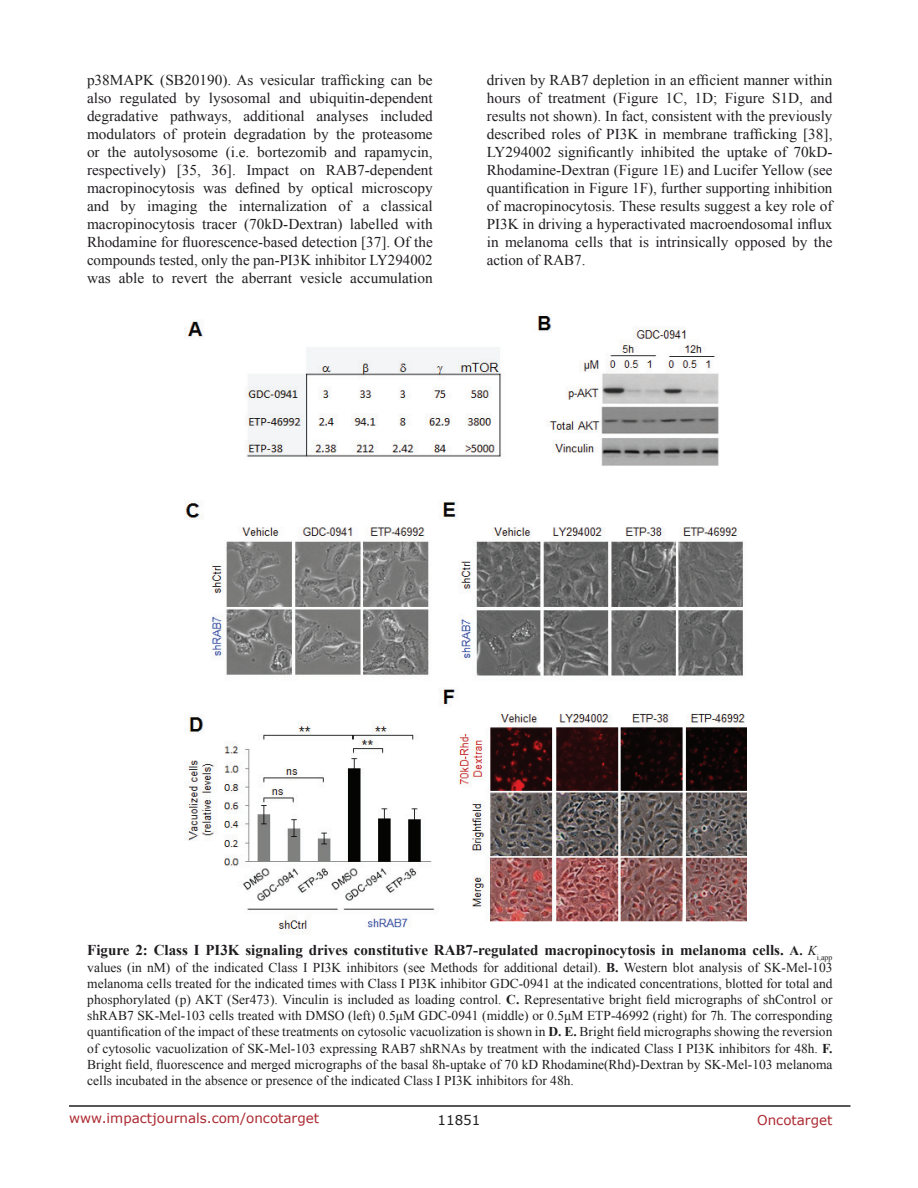
<style>
.page{position:relative;width:918px;height:1188px;background:#fff}
.page>*{position:absolute;margin:0;border:0;box-sizing:border-box;transform-origin:0 0}
.t1{font:15px/18px "Times New Roman";color:#201d20;text-align:justify}
.t2{font:700 15px "Times New Roman";color:#201d20}
.t3{font:13.5px/16.2px "Times New Roman";color:#201d20;text-align:justify}
.t4{font:13.5px "Verdana";color:#ac2830}
.t5{font:13.5px "Verdana";color:#201d20}
.s1{font-size:13.5px}
.s2{font-weight:400;font-style:italic;font-size:13.5px}
.s3{font-weight:700}
</style>
<div class="page">
<hr style="left:69px;top:1105px;width:781px;height:2px;background:#231f20">
<img style="left:185px;top:315px;width:561px;height:619px">
<p class="t1" style="left:87px;top:71px;width:347px">p38MAPK (SB20190). As vesicular trafficking can be also regulated by lysosomal and ubiquitin-dependent degradative pathways, additional analyses included modulators of protein degradation by the proteasome or the autolysosome (i.e. bortezomib and rapamycin, respectively) [35, 36]. Impact on RAB7-dependent macropinocytosis was defined by optical microscopy and by imaging the internalization of a classical macropinocytosis tracer (70kD-Dextran) labelled with Rhodamine for fluorescence-based detection [37]. Of the compounds tested, only the pan-PI3K inhibitor LY294002 was able to revert the aberrant vesicle accumulation</p>
<p class="t1" style="left:487px;top:71px;width:347px">driven by RAB7 depletion in an efficient manner within hours of treatment (Figure 1C, 1D; Figure S1D, and results not shown). In fact, consistent with the previously described roles of PI3K in membrane trafficking [38], LY294002 significantly inhibited the uptake of 70kD-Rhodamine-Dextran (Figure 1E) and Lucifer Yellow (see quantification in Figure 1F), further supporting inhibition of macropinocytosis. These results suggest a key role of PI3K in driving a hyperactivated macroendosomal influx in melanoma cells that is intrinsically opposed by the action of RAB7.</p>
<p class="t2" style="left:87px;top:940px;width:747px">Figure 2: Class I PI3K signaling drives constitutive RAB7-regulated macropinocytosis in melanoma cells. <span class="s1">A.</span> <span class="s2">K</span><sub>i,app</sub></p>
<p class="t3" style="left:87px;top:959px;width:747px">values (in nM) of the indicated Class I PI3K inhibitors (see Methods for additional detail). <span class="s3">B.</span> Western blot analysis of SK-Mel-103 melanoma cells treated for the indicated times with Class I PI3K inhibitor GDC-0941 at the indicated concentrations, blotted for total and phosphorylated (p) AKT (Ser473). Vinculin is included as loading control. <span class="s3">C.</span> Representative bright field micrographs of shControl or shRAB7 SK-Mel-103 cells treated with DMSO (left) 0.5μM GDC-0941 (middle) or 0.5μM ETP-46992 (right) for 7h. The corresponding quantification of the impact of these treatments on cytosolic vacuolization is shown in <span class="s3">D. E.</span> Bright field micrographs showing the reversion of cytosolic vacuolization of SK-Mel-103 expressing RAB7 shRNAs by treatment with the indicated Class I PI3K inhibitors for 48h. <span class="s3">F.<br></span>Bright field, fluorescence and merged micrographs of the basal 8h-uptake of 70 kD Rhodamine(Rhd)-Dextran by SK-Mel-103 melanoma cells incubated in the absence or presence of the indicated Class I PI3K inhibitors for 48h.</p>
<p class="t4" style="left:69px;top:1109px;width:252px">www.impactjournals.com/oncotarget</p>
<p class="t5" style="left:438px;top:1111px;width:44px">11851</p>
<p class="t4" style="left:757px;top:1111px;width:77px">Oncotarget</p>
</div>
